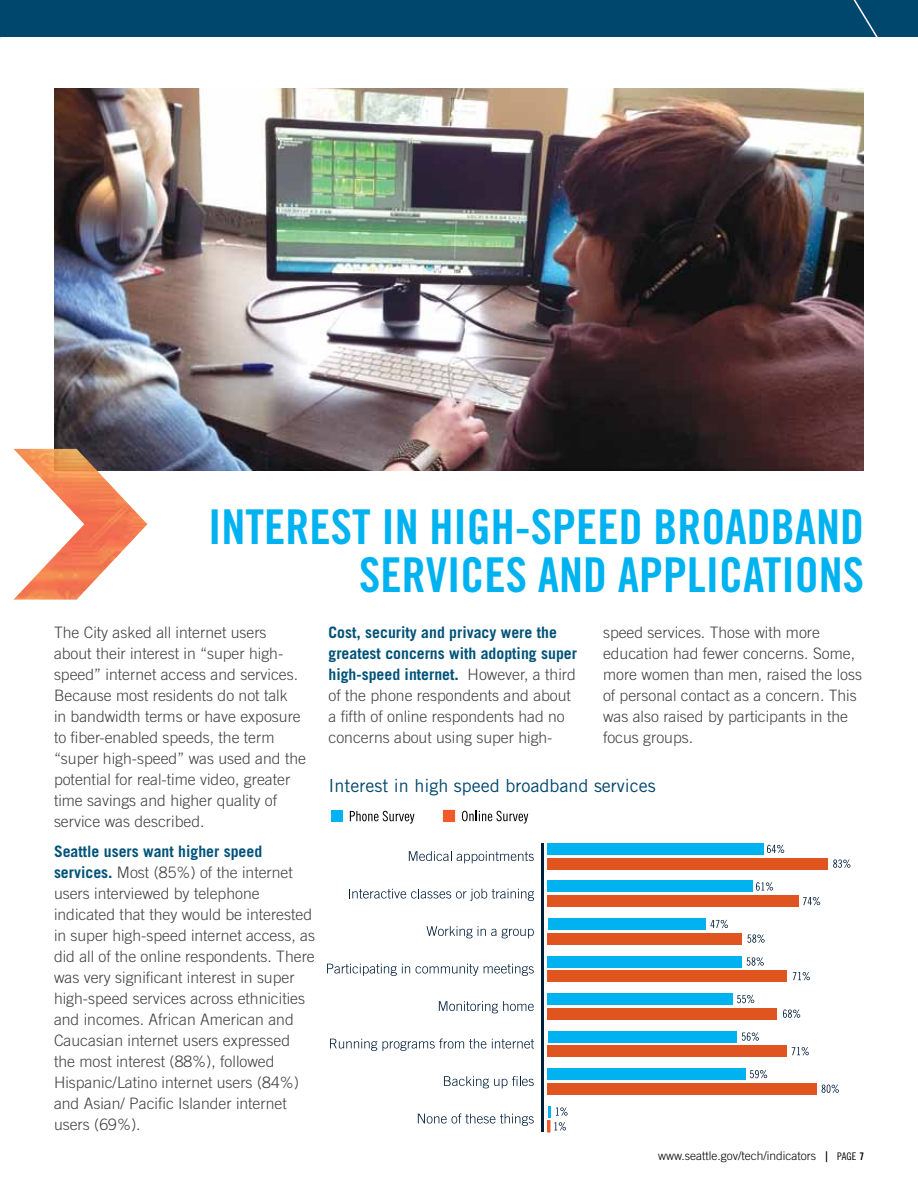
<style>
.page{position:relative;width:918px;height:1188px;background:#fff}
.page>*{position:absolute;margin:0;border:0;box-sizing:border-box;transform-origin:0 0}
.t1{font:48px/48.8px "Trade Gothic Bold Cond Twenty";color:#00b3f0;text-align:right}
.t2{font:18px "Trade Gothic";color:#00476e}
.t3{font:300 15.75px/21px "Trade Gothic";color:#414042}
.t4{font:300 12px "Trade Gothic";color:#000}
.s1{font-weight:700;color:#005278}
.s2{font-family:"Trade Gothic Bold Cond Twenty";font-weight:400;font-size:14.7px}
.s3{font-family:"Trade Gothic Cond Eighteen";font-weight:400;font-size:10.5px}
.s4{font-family:"Trade Gothic Bold Cond Twenty";font-weight:400;font-size:10.5px}
</style>
<div class="page">
<div style="left:0;top:0;width:918px;height:38px;background:#00476e"></div>
<img style="left:54px;top:88px;width:810px;height:383px">
<img style="left:14px;top:449px;width:133px;height:151px">
<hr style="left:541px;top:843px;width:3px;height:289px;background:#001d39">
<div style="left:548px;top:1031px;width:188px;height:11px;background:#00b3f0"></div>
<div style="left:548px;top:993px;width:185px;height:12px;background:#00b3f0"></div>
<div style="left:548px;top:1068px;width:198px;height:12px;background:#00b3f0"></div>
<div style="left:548px;top:956px;width:194px;height:11px;background:#00b3f0"></div>
<div style="left:548px;top:918px;width:157px;height:12px;background:#00b3f0"></div>
<div style="left:548px;top:881px;width:205px;height:11px;background:#00b3f0"></div>
<div style="left:548px;top:843px;width:216px;height:12px;background:#00b3f0"></div>
<svg style="left:409px;top:851px;width:125px;height:12px"></svg>
<svg style="left:349px;top:889px;width:185px;height:12px"></svg>
<svg style="left:426px;top:926px;width:70px;height:12px"></svg>
<svg style="left:502px;top:929px;width:32px;height:9px"></svg>
<svg style="left:327px;top:964px;width:83px;height:12px"></svg>
<svg style="left:416px;top:964px;width:118px;height:12px"></svg>
<svg style="left:439px;top:1001px;width:95px;height:12px"></svg>
<svg style="left:330px;top:1039px;width:47px;height:12px"></svg>
<svg style="left:383px;top:1039px;width:151px;height:12px"></svg>
<svg style="left:444px;top:1076px;width:90px;height:12px"></svg>
<svg style="left:418px;top:1114px;width:116px;height:12px"></svg>
<svg style="left:767px;top:845px;width:17px;height:8px"></svg>
<svg style="left:756px;top:882px;width:17px;height:9px"></svg>
<svg style="left:710px;top:920px;width:18px;height:8px"></svg>
<svg style="left:747px;top:957px;width:17px;height:9px"></svg>
<svg style="left:737px;top:995px;width:17px;height:8px"></svg>
<svg style="left:742px;top:1032px;width:17px;height:9px"></svg>
<div style="left:548px;top:1008px;width:229px;height:11px;background:#e05420"></div>
<div style="left:548px;top:1083px;width:269px;height:11px;background:#e05420"></div>
<div style="left:548px;top:970px;width:239px;height:12px;background:#e05420"></div>
<div style="left:548px;top:933px;width:194px;height:11px;background:#e05420"></div>
<div style="left:548px;top:895px;width:251px;height:12px;background:#e05420"></div>
<svg style="left:803px;top:897px;width:17px;height:8px"></svg>
<svg style="left:747px;top:934px;width:18px;height:9px"></svg>
<div style="left:548px;top:858px;width:280px;height:11px;background:#e05420"></div>
<svg style="left:833px;top:859px;width:17px;height:9px"></svg>
<svg style="left:793px;top:972px;width:17px;height:8px"></svg>
<svg style="left:783px;top:1009px;width:17px;height:9px"></svg>
<div style="left:548px;top:1046px;width:239px;height:11px;background:#e05420"></div>
<svg style="left:792px;top:1047px;width:17px;height:8px"></svg>
<svg style="left:822px;top:1085px;width:17px;height:8px"></svg>
<svg style="left:750px;top:1070px;width:17px;height:8px"></svg>
<svg style="left:547px;top:1106px;width:21px;height:26px"></svg>
<svg style="left:350px;top:811px;width:64px;height:13px"></svg>
<svg style="left:462px;top:811px;width:66px;height:13px"></svg>
<div style="left:332px;top:810px;width:11px;height:12px;background:#00b3f0"></div>
<div style="left:443px;top:810px;width:12px;height:12px;background:#f15a29"></div>
<h1 class="t1" style="left:208px;top:502px;width:657px">INTEREST IN HIGH-SPEED BROADBAND<br>SERVI CES AND APPLICATIONS</h1>
<p class="t3" style="left:54px;top:622px;width:254px">The City asked all internet users about their interest in “super high&shy;speed” internet access and services.<br>Because most residents do not talk<br>in bandwidth terms or have exposure to fiber-enabled speeds, the term “super high-speed” was used and the potential for real-time video, greater time savings and higher quality of service was described.</p>
<p class="t3" style="left:54px;top:841px;width:263px"><span class="s1">Seattle users want higher speed services.</span> Most (85%) of the internet users interviewed by telephone indicated that they would be interested in super high-speed internet access, as did all of the online respondents. There was very significant interest in super high-speed services across ethnicities and incomes. African American and Caucasian internet users expressed the most interest (88%), followed<br>H ispanic/Latino internet users (84%) and Asian/ Pacific Islander internet users (69%).</p>
<p class="t3" style="left:329px;top:621px;width:250px"><span class="s1">Cost, security and privacy were the greatest concerns with adopting super high-speed internet.</span> H owever, a third of the phone respondents and about a fifth of online respondents had no concerns about using super high-</p>
<p class="t3" style="left:603px;top:621px;width:261px">speed services. Those with more education had fewer concerns. Some, more women than men, raised the loss of personal contact as a concern. This was also raised by participants in the focus groups.</p>
<p class="t2" style="left:328px;top:775px;width:329px">Interest in high speed broadband services</p>
<p class="t4" style="left:658px;top:1149px;width:207px">www.seattle.gov/tech/indicators <span class="s2">|</span> <span class="s3">PAGE</span> <span class="s4">7</span></p>
</div>
